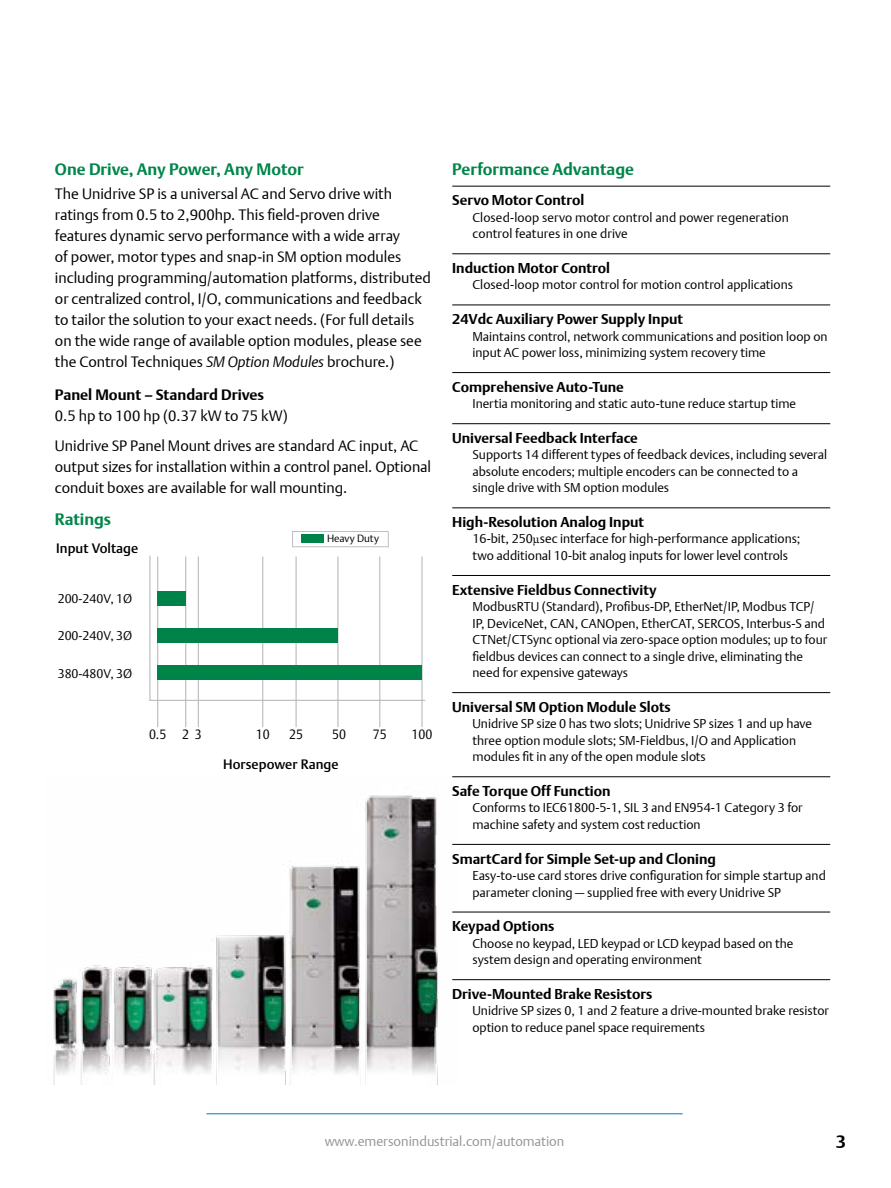
<style>
.page{position:relative;width:891px;height:1188px;background:#fff}
.page>*{position:absolute;margin:0;border:0;box-sizing:border-box;transform-origin:0 0}
.t1{font:700 18px "DTL Argo T";color:#000}
.t2{font:700 16.5px "DTL Argo T";color:#008549}
.t3{font:15px/21px "DTL Argo T Light";color:#000}
.t4{font:700 15px "DTL Argo T";color:#000}
.t5{font:700 14.25px "DTL Argo T";color:#000}
.t6{font:13.5px "DTL Argo T Light";color:#939598}
.t7{font:500 13.5px "DTL Argo TOT";color:#000}
.t8{font:13.35px "DTL Argo T Light";color:#000;scale:.94 1}
.t9{font:12.75px/16.5px "DTL Argo T Light";color:#000}
.t10{font:12.45px "DTL Argo T Light";color:#000}
.t11{font:10.35px "DTL Argo T Light";color:#000}
.s1{font-style:italic}
</style>
<div class="page">
<hr style="left:206px;top:1113px;width:477px;height:1px;background:#0079c1">
<img style="left:53px;top:777px;width:405px;height:307px">
<hr style="left:452px;top:186px;width:378px;height:1px;background:#000">
<hr style="left:452px;top:253px;width:378px;height:1px;background:#000">
<hr style="left:452px;top:305px;width:378px;height:1px;background:#000">
<hr style="left:452px;top:372px;width:378px;height:1px;background:#000">
<hr style="left:452px;top:423px;width:378px;height:1px;background:#000">
<hr style="left:452px;top:507px;width:378px;height:1px;background:#000">
<hr style="left:452px;top:575px;width:378px;height:1px;background:#000">
<hr style="left:452px;top:692px;width:378px;height:1px;background:#000">
<hr style="left:452px;top:776px;width:378px;height:1px;background:#000">
<hr style="left:452px;top:844px;width:378px;height:1px;background:#000">
<hr style="left:452px;top:912px;width:378px;height:1px;background:#000">
<hr style="left:452px;top:979px;width:378px;height:1px;background:#000">
<svg style="left:149px;top:555px;width:277px;height:173px"></svg>
<div style="left:292px;top:531px;width:97px;height:16px;border:1px solid #bcbec0"></div>
<div style="left:158px;top:666px;width:264px;height:14px;background:#008348"></div>
<div style="left:301px;top:535px;width:23px;height:8px;background:#008348"></div>
<div style="left:158px;top:628px;width:180px;height:15px;background:#008348"></div>
<div style="left:158px;top:591px;width:28px;height:14px;background:#008348"></div>
<p class="t2" style="left:55px;top:160px;width:250px">One Drive, Any Power, Any Motor</p>
<p class="t3" style="left:55px;top:183px;width:378px">The Unidrive SP is a universal AC and Servo drive with ratings from 0.5 to 2,900hp. This field-proven drive features dynamic servo performance with a wide array<br>of power, motor types and snap-in SM option modules including programming/automation platforms, distributed or centralized control, I/O, communications and feedback to tailor the solution to your exact needs. (For full details on the wide range of available option modules, please see the Control Techniques <span class="s1">SM Option Modules</span> brochure.)</p>
<p class="t4" style="left:55px;top:385px;width:211px">Panel Mount – Standard Drives</p>
<p class="t3" style="left:55px;top:400px;width:365px;line-height:30px">0.5 hp to 100 hp (0.37 kW to 75 kW)<br>Unidrive SP Panel Mount drives are standard AC input, AC</p>
<p class="t3" style="left:55px;top:456px;width:378px">output sizes for installation within a control panel. Optional conduit boxes are available for wall mounting.</p>
<p class="t2" style="left:55px;top:510px;width:58px">Ratings</p>
<p class="t7" style="left:56px;top:540px;width:83px">Input Voltage</p>
<p class="t10" style="left:58px;top:591px;width:76px">200-240V, 1Ø</p>
<p class="t10" style="left:58px;top:628px;width:76px">200-240V, 3Ø</p>
<p class="t10" style="left:58px;top:666px;width:76px">380-480V, 3Ø</p>
<p class="t11" style="left:327px;top:532px;width:54px">Heavy Duty</p>
<p class="t8" style="left:149px;top:726px;width:20px">0.5</p>
<p class="t8" style="left:182px;top:726px;width:23px">2 3</p>
<p class="t8" style="left:289px;top:726px;width:16px">25</p>
<p class="t8" style="left:332px;top:726px;width:16px">50</p>
<p class="t8" style="left:373px;top:726px;width:16px">75</p>
<p class="t8" style="left:256px;top:726px;width:16px">10</p>
<p class="t7" style="left:223px;top:756px;width:117px">Horsepower Range</p>
<p class="t8" style="left:412px;top:726px;width:24px">100</p>
<p class="t2" style="left:452px;top:159px;width:183px">Performance Advantage</p>
<p class="t5" style="left:452px;top:192px;width:134px">Servo Motor Control</p>
<p class="t9" style="left:472px;top:209px;width:318px">Closed-loop servo motor control and power regeneration control features in one drive</p>
<p class="t5" style="left:452px;top:259px;width:159px">Induction Motor Control</p>
<p class="t9" style="left:472px;top:277px;width:322px">Closed-loop motor control for motion control applications</p>
<p class="t5" style="left:452px;top:311px;width:232px">24Vdc Auxiliary Power Supply Input</p>
<p class="t9" style="left:472px;top:328px;width:357px">Maintains control, network communications and position loop on input AC power loss, minimizing system recovery time</p>
<p class="t5" style="left:452px;top:378px;width:173px">Comprehensive Auto-Tune</p>
<p class="t9" style="left:472px;top:395px;width:325px">Inertia monitoring and static auto-tune reduce startup time</p>
<p class="t5" style="left:452px;top:429px;width:187px">Universal Feedback Interface</p>
<p class="t9" style="left:472px;top:446px;width:356px">Supports 14 different types of feedback devices, including several absolute encoders; multiple encoders can be connected to a single drive with SM option modules</p>
<p class="t5" style="left:452px;top:513px;width:193px">High-Resolution Analog Input</p>
<p class="t9" style="left:472px;top:531px;width:329px">16-bit, 250µsec interface for high-performance applications; two additional 10-bit analog inputs for lower level controls</p>
<p class="t5" style="left:452px;top:581px;width:206px">Extensive Fieldbus Connectivity</p>
<p class="t9" style="left:472px;top:598px;width:356px">ModbusRTU (Standard), Profibus-DP, EtherNet/IP, Modbus TCP/ IP, DeviceNet, CAN, CANOpen, EtherCAT, SERCOS, Interbus-S and CTNet/CTSync optional via zero-space option modules; up to four fieldbus devices can connect to a single drive, eliminating the need for expensive gateways</p>
<p class="t5" style="left:452px;top:698px;width:220px">Universal SM Option Module Slots</p>
<p class="t9" style="left:472px;top:715px;width:341px">Unidrive SP size 0 has two slots; Unidrive SP sizes 1 and up have three option module slots; SM-Fieldbus, I/O and Application modules fit in any of the open module slots</p>
<p class="t5" style="left:452px;top:782px;width:160px">Safe Torque Off Function</p>
<p class="t9" style="left:472px;top:800px;width:332px">Conforms to IEC61800-5-1, SIL 3 and EN954-1 Category 3 for machine safety and system cost reduction</p>
<p class="t5" style="left:452px;top:850px;width:265px">SmartCard for Simple Set-up and Cloning</p>
<p class="t9" style="left:472px;top:867px;width:355px">Easy-to-use card stores drive configuration for simple startup and parameter cloning — supplied free with every Unidrive SP</p>
<p class="t5" style="left:452px;top:918px;width:104px">Keypad Options</p>
<p class="t9" style="left:472px;top:935px;width:323px">Choose no keypad, LED keypad or LCD keypad based on the system design and operating environment</p>
<p class="t5" style="left:452px;top:985px;width:202px">Drive-Mounted Brake Resistors</p>
<p class="t9" style="left:472px;top:1002px;width:358px">Unidrive SP sizes 0, 1 and 2 feature a drive-mounted brake resistor option to reduce panel space requirements</p>
<p class="t6" style="left:325px;top:1133px;width:241px">www.emersonindustrial.com/automation</p>
<h1 class="t1" style="left:836px;top:1131px;width:12px">3</h1>
</div>
